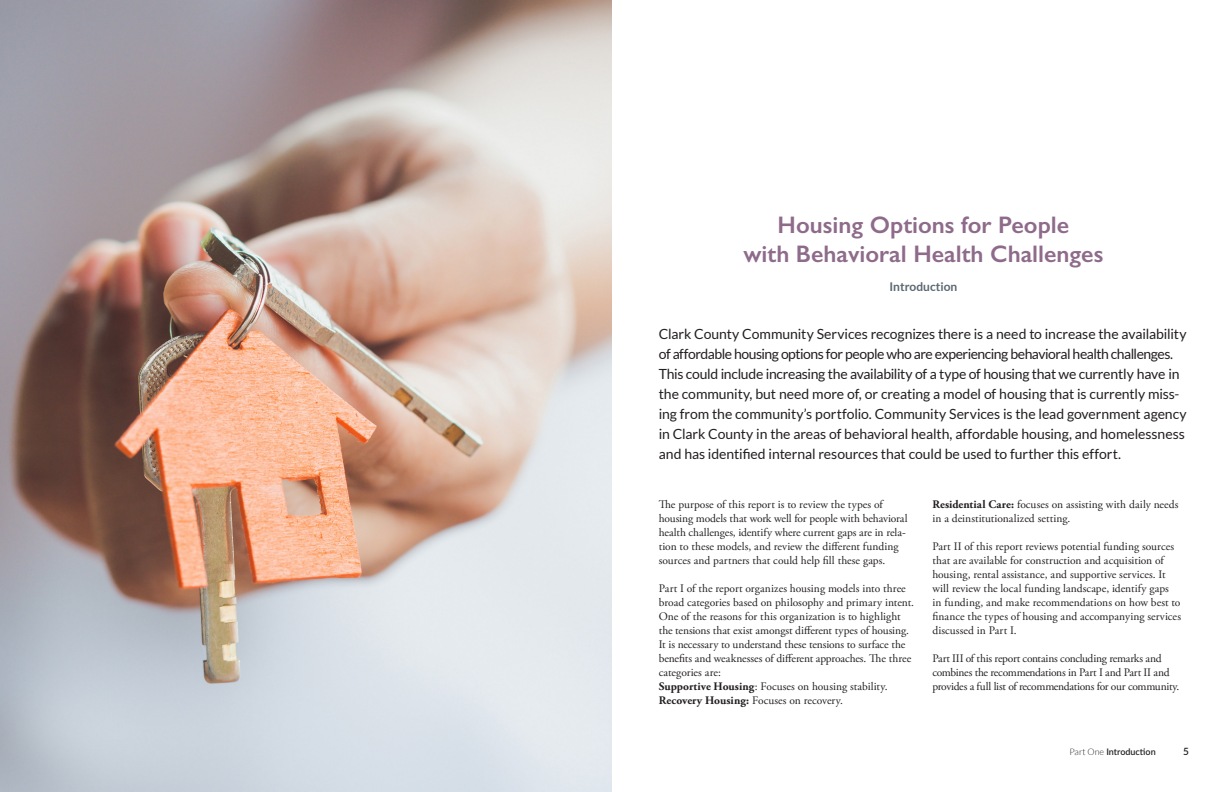
<style>
.page{position:relative;width:1224px;height:792px;background:#fff}
.page>*{position:absolute;margin:0;border:0;box-sizing:border-box;transform-origin:0 0}
.t1{font:600 24px/28.8px "Gill Sans";color:#8e6b8a;text-align:center}
.intro_text{font:14px/20px "Lato";letter-spacing:-.01em;color:#231f20}
.t2{font:700 12px "Lato";color:#5b6771}
.body_text{font:11.5px/14px "Adobe Garamond Pro";letter-spacing:-.005em;color:#231f20}
.sub_head_text_2{font:600 10px "Lato";color:#231f20}
.sub_head_text_2-2{font:600 9px "Lato";color:#231f20}
.s1{font-weight:700}
.s2{font-weight:300}
</style>
<div class="page">
<img style="left:0;top:0;width:612px;height:792px">
<p class="t1" style="left:743px;top:211px;width:361px">Housing Options for People<br>with Behavioral Health Challenges</p>
<p class="t2" style="left:889px;top:280px;width:69px">Introduction</p>
<p class="intro_text" style="left:659px;top:324px;width:529px">Clark County Community Services recognizes there is a need to increase the availability of affordable housing options for people who are experiencing behavioral health challenges.<br>This could include increasing the availability of a type of housing that we currently have in the community, but need more of, or creating a model of housing that is currently miss&shy;ing from the community’s portfolio. Community Services is the lead government agency in Clark County in the areas of behavioral health, affordable housing, and homelessness and has identified internal resources that could be used to further this effort.</p>
<p class="body_text" style="left:659px;top:498px;width:250px">The purpose of this report is to review the types of housing models that work well for people with behavioral health challenges, identify where current gaps are in rela&shy;tion to these models, and review the different funding sources and partners that could help fill these gaps.</p>
<p class="body_text" style="left:659px;top:582px;width:257px">Part I of the report organizes housing models into three broad categories based on philosophy and primary intent.<br>One of the reasons for this organization is to highlight the tensions that exist amongst different types of housing.<br>It is necessary to understand these tensions to surface the benefits and weaknesses of different approaches. The three categories are:</p>
<p class="body_text" style="left:659px;top:680px;width:230px"><span class="s1">Supportive Housing</span>: Focuses on housing stability.</p>
<p class="body_text" style="left:659px;top:694px;width:186px"><span class="s1">Recovery Housing:</span> Focuses on recovery.</p>
<p class="body_text" style="left:932px;top:498px;width:248px"><span class="s1">Residential Care:</span> focuses on assisting with daily needs in a deinstitutionalized setting.</p>
<p class="body_text" style="left:932px;top:540px;width:250px">Part II of this report reviews potential funding sources that are available for construction and acquisition of housing, rental assistance, and supportive services. It will review the local funding landscape, identify gaps<br>in funding, and make recommendations on how best to finance the types of housing and accompanying services discussed in Part I.</p>
<p class="body_text" style="left:932px;top:652px;width:249px">Part III of this report contains concluding remarks and combines the recommendations in Part I and Part II and provides a full list of recommendations for our community.</p>
<p class="sub_head_text_2-2" style="left:1070px;top:745px;width:88px"><span class="s2">Part One</span> Introduction</p>
<p class="sub_head_text_2" style="left:1183px;top:744px;width:7px">5</p>
</div>
